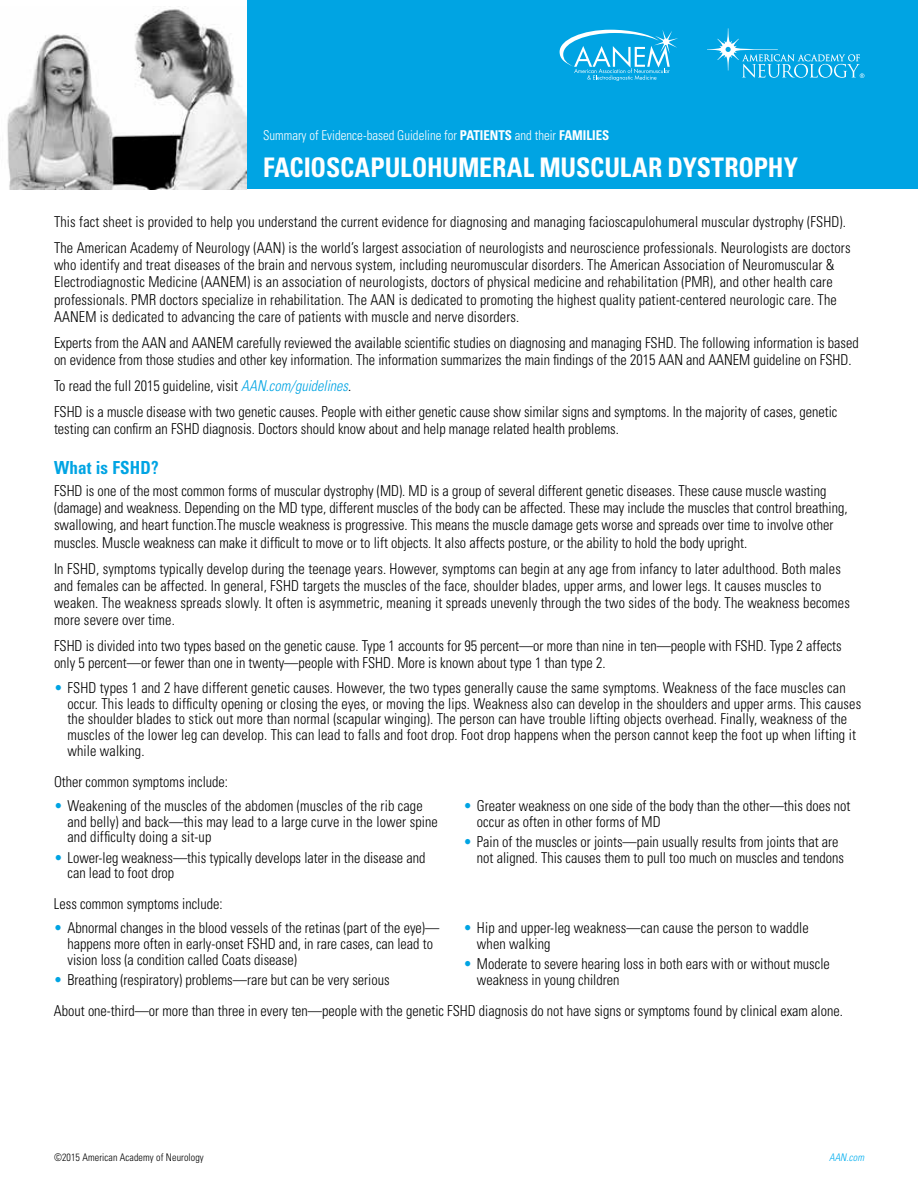
<style>
.page{position:relative;width:918px;height:1188px;background:#fff}
.page>*{position:absolute;margin:0;border:0;box-sizing:border-box;transform-origin:0 0}
.t1{font:700 condensed 27px "Univers LT Std";letter-spacing:-.005em;color:#fff;scale:.95 1}
.t2{font:700 condensed 18px "Univers LT Std";letter-spacing:.01em;color:#00a4e3;scale:.95 1}
.t3{font:300 condensed 15px/15.8px "Univers LT Std";color:#000;scale:.95 1}
.t4{font:300 condensed 13.5px "Univers LT Std";color:#fff;scale:.95 1}
.t5{font:300 condensed 10.5px "Univers LT Std";letter-spacing:.01em;color:#000;scale:.95 1}
.t6{font:italic 300 condensed 10.5px "Univers LT Std";letter-spacing:.01em;color:#00aeef;scale:.95 1}
.s1{font-weight:700}
.s2{font-style:italic;color:#00a4e3}
.s3{color:#00a4e3}
</style>
<div class="page">
<div style="left:243px;top:0;width:675px;height:189px;background:#00a4e3"></div>
<svg style="left:707px;top:28px;width:157px;height:50px"></svg>
<svg style="left:560px;top:30px;width:118px;height:51px"></svg>
<div style="left:0;top:0;width:246px;height:189px;background:#fff"></div>
<img style="left:7px;top:9px;width:239px;height:180px">
<p class="t4" style="left:263px;top:127px;width:366px">Summary of Evidence-based Guideline for <span class="s1">PATIENTS</span> and their <span class="s1">FAMILIES</span></p>
<h1 class="t1" style="left:263px;top:151px;width:565px">FACIOSCAPULOHUMERAL MUSCULAR DYSTROPHY</h1>
<p class="t3" style="left:54px;top:209px;width:840px;line-height:26px">This fact sheet is provided to help you understand the current evidence for diagnosing and managing facioscapulohumeral muscular dystrophy (FSHD).<br>The American Academy of Neurology (AAN) is the world’s largest association of neurologists and neuroscience professionals. Neurologists are doctors</p>
<p class="t3" style="left:54px;top:256px;width:826px;line-height:17.2px">who identify and treat diseases of the brain and nervous system, including neuromuscular disorders. The American Association of Neuromuscular &amp; Electrodiagnostic Medicine (AANEM) is an association of neurologists, doctors of physical medicine and rehabilitation (PMR), and other health care professionals. PMR doctors specialize in rehabilitation. The AAN is dedicated to promoting the highest quality patient-centered neurologic care. The AANEM is dedicated to advancing the care of patients with muscle and nerve disorders.</p>
<p class="t3" style="left:54px;top:334px;width:849px;line-height:17.2px">Experts from the AAN and AANEM carefully reviewed the available scientific studies on diagnosing and managing FSHD. The following information is based on evidence from those studies and other key information. The information summarizes the main findings of the 2015 AAN and AANEM guideline on FSHD.</p>
<p class="t3" style="left:54px;top:373px;width:826px;line-height:26px">To read the full 2015 guideline, visit <span class="s2">AAN.com/guidelines</span>.<br>FSHD is a muscle disease with two genetic causes. People with either genetic cause show similar signs and symptoms. In the majority of cases, genetic</p>
<p class="t3" style="left:54px;top:421px;width:596px">testing can confirm an FSHD diagnosis. Doctors should know about and help manage related health problems.</p>
<p class="t2" style="left:54px;top:457px;width:112px">What is FSHD?</p>
<p class="t3" style="left:54px;top:482px;width:837px;line-height:17.2px">FSHD is one of the most common forms of muscular dystrophy (MD). MD is a group of several different genetic diseases. These cause muscle wasting (damage) and weakness. Depending on the MD type, different muscles of the body can be affected. These may include the muscles that control breathing, swallowing, and heart function.The muscle weakness is progressive. This means the muscle damage gets worse and spreads over time to involve other muscles. Muscle weakness can make it difficult to move or to lift objects. It also affects posture, or the ability to hold the body upright.</p>
<p class="t3" style="left:54px;top:560px;width:839px;line-height:17.2px">In FSHD, symptoms typically develop during the teenage years. However, symptoms can begin at any age from infancy to later adulthood. Both males and females can be affected. In general, FSHD targets the muscles of the face, shoulder blades, upper arms, and lower legs. It causes muscles to weaken. The weakness spreads slowly. It often is asymmetric, meaning it spreads unevenly through the two sides of the body. The weakness becomes more severe over time.</p>
<p class="t3" style="left:54px;top:637px;width:831px;line-height:17.2px">FSHD is divided into two types based on the genetic cause. Type 1 accounts for 95 percent—or more than nine in ten—people with FSHD. Type 2 affects only 5 percent—or fewer than one in twenty—people with FSHD. More is known about type 1 than type 2.</p>
<p class="t3" style="left:67px;top:680px;width:837px;text-indent:-13px"><span class="s3">•</span> FSHD types 1 and 2 have different genetic causes. However, the two types generally cause the same symptoms. Weakness of the face muscles can occur. This leads to difficulty opening or closing the eyes, or moving the lips. Weakness also can develop in the shoulders and upper arms. This causes the shoulder blades to stick out more than normal (scapular winging). The person can have trouble lifting objects overhead. Finally, weakness of the muscles of the lower leg can develop. This can lead to falls and foot drop. Foot drop happens when the person cannot keep the foot up when lifting it while walking.</p>
<p class="t3" style="left:54px;top:773px;width:185px">Other common symptoms include:</p>
<p class="t3" style="left:67px;top:798px;width:391px;text-indent:-13px"><span class="s3">•</span> Weakening of the muscles of the abdomen (muscles of the rib cage and belly) and back—this may lead to a large curve in the lower spine and difficulty doing a sit-up</p>
<p class="t3" style="left:67px;top:849px;width:378px;text-indent:-13px"><span class="s3">•</span> Lower-leg weakness—this typically develops later in the disease and can lead to foot drop</p>
<p class="t3" style="left:477px;top:798px;width:395px;text-indent:-13px"><span class="s3">•</span> Greater weakness on one side of the body than the other—this does not occur as often in other forms of MD</p>
<p class="t3" style="left:477px;top:834px;width:388px;text-indent:-13px"><span class="s3">•</span> Pain of the muscles or joints—pain usually results from joints that are not aligned. This causes them to pull too much on muscles and tendons</p>
<p class="t3" style="left:54px;top:896px;width:179px">Less common symptoms include:</p>
<p class="t3" style="left:67px;top:920px;width:393px;text-indent:-13px"><span class="s3">•</span> Abnormal changes in the blood vessels of the retinas (part of the eye)— happens more often in early-onset FSHD and, in rare cases, can lead to vision loss (a condition called Coats disease)</p>
<p class="t3" style="left:54px;top:972px;width:355px"><span class="s3">•</span> Breathing (respiratory) problems—rare but can be very serious</p>
<p class="t3" style="left:477px;top:920px;width:351px;text-indent:-13px"><span class="s3">•</span> Hip and upper-leg weakness—can cause the person to waddle when walking</p>
<p class="t3" style="left:477px;top:956px;width:373px;text-indent:-13px"><span class="s3">•</span> Moderate to severe hearing loss in both ears with or without muscle weakness in young children</p>
<p class="t3" style="left:54px;top:1003px;width:832px">About one-third—or more than three in every ten—people with the genetic FSHD diagnosis do not have signs or symptoms found by clinical exam alone.</p>
<p class="t5" style="left:54px;top:1151px;width:159px">©2015 American Academy of Neurology</p>
<p class="t6" style="left:829px;top:1151px;width:38px">AAN.com</p>
</div>
